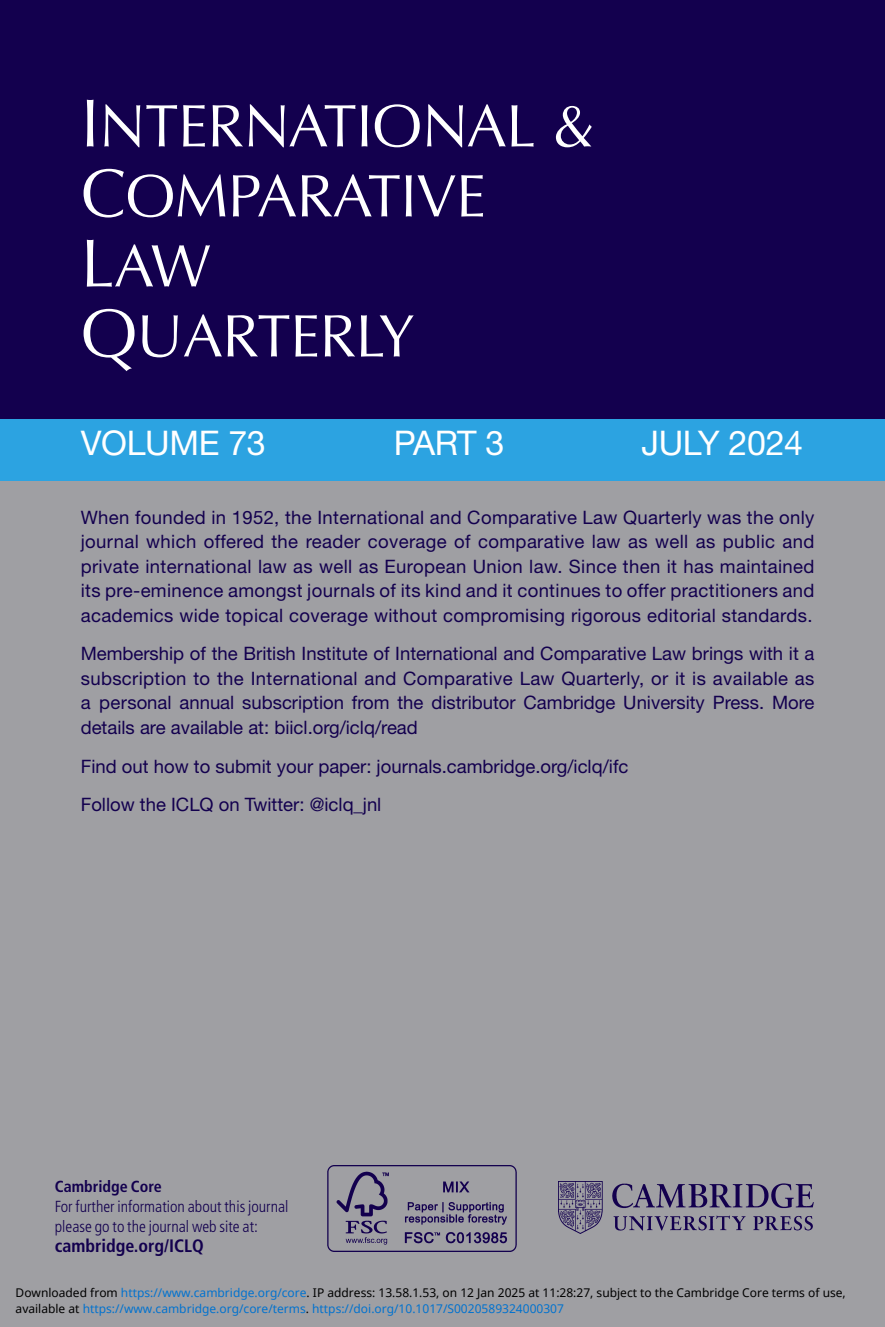
<style>
.page{position:relative;width:885px;height:1327px;background:#fff}
.page>*{position:absolute;margin:0;border:0;box-sizing:border-box;transform-origin:0 0}
.t1{font:60px/70px "Optima LT Std";letter-spacing:-.01em;color:#fff}
.t2{font:34px "Helvetica Neue LT Std";letter-spacing:-.01em;color:#fff}
.t3{font:18.4px/24.4px "Helvetica Neue LT Std";color:#13004e;text-align:justify}
.t4{font:700 condensed 18px "Frutiger LT Std";color:#13004e}
.t5{font:300 condensed 16px/20px "Frutiger LT Std";color:#13004e}
.t6{font:700 condensed 16px "Frutiger LT Std";color:#13004e}
.t7{font:12px "Noto Sans";color:#000}
.t8{font:12px "Noto Sans";color:#0172cf}
.s1{font-size:68px}
.s2{color:#0172cf}
.s3{color:#000}
</style>
<div class="page">
<div style="left:0;top:0;width:884px;height:420px;background:#13004e"></div>
<div style="left:0;top:419px;width:884px;height:63px;background:#2ca3e1"></div>
<div style="left:0;top:481px;width:884px;height:846px;background:#9f9fa3"></div>
<img style="left:327px;top:1165px;width:189px;height:86px">
<img style="left:558px;top:1181px;width:255px;height:52px">
<h1 class="t1" style="left:81px;top:97px;width:515px"><span class="s1">I</span>NTERNATIONAL &amp;<br><span class="s1">C</span>OMPARATIVE<br><span class="s1">L</span>AW<br><span class="s1">Q</span>UARTERLY</h1>
<h2 class="t2" style="left:81px;top:431px;width:186px">VOLUME 73</h2>
<h2 class="t2" style="left:394px;top:431px;width:112px">PART 3</h2>
<h2 class="t2" style="left:641px;top:431px;width:163px">JULY 2024</h2>
<p class="t3" style="left:81px;top:507px;width:735px">When founded in 1952, the International and Comparative Law Quarterly was the only journal which offered the reader coverage of comparative law as well as public and private international law as well as European Union law. Since then it has maintained its pre-eminence amongst journals of its kind and it continues to offer practitioners and academics wide topical coverage without compromising rigorous editorial standards.</p>
<p class="t3" style="left:81px;top:643px;width:735px">Membership of the British Institute of International and Comparative Law brings with it a subscription to the International and Comparative Law Quarterly, or it is available as a personal annual subscription from the distributor Cambridge University Press. More details are available at: biicl.org/iclq/read</p>
<p class="t3" style="left:81px;top:748px;width:549px;line-height:38.6px">Find out how to submit your paper: journals.cambridge.org/iclq/ifc<br>Follow the ICLQ on Twitter: @iclq_jnl</p>
<p class="t6" style="left:55px;top:1179px;width:108px">Cambridge Core</p>
<p class="t5" style="left:55px;top:1197px;width:235px">For further information about this journal please go to the journal web site at:</p>
<p class="t4" style="left:55px;top:1238px;width:150px">cambridge.org/ICLQ</p>
<p class="t7" style="left:16px;top:1284px;width:831px">Downloaded from <span class="s2">https://www.cambridge.org/core</span>. IP address: 13.58.1.53, on 12 Jan 2025 at 11:28:27, subject to the Cambridge Core terms of use,</p>
<p class="t8" style="left:16px;top:1300px;width:550px"><span class="s3">available at</span> https://www.cambridge.org/core/terms<span class="s3">.</span> https://doi.org/10.1017/S0020589324000307</p>
</div>
